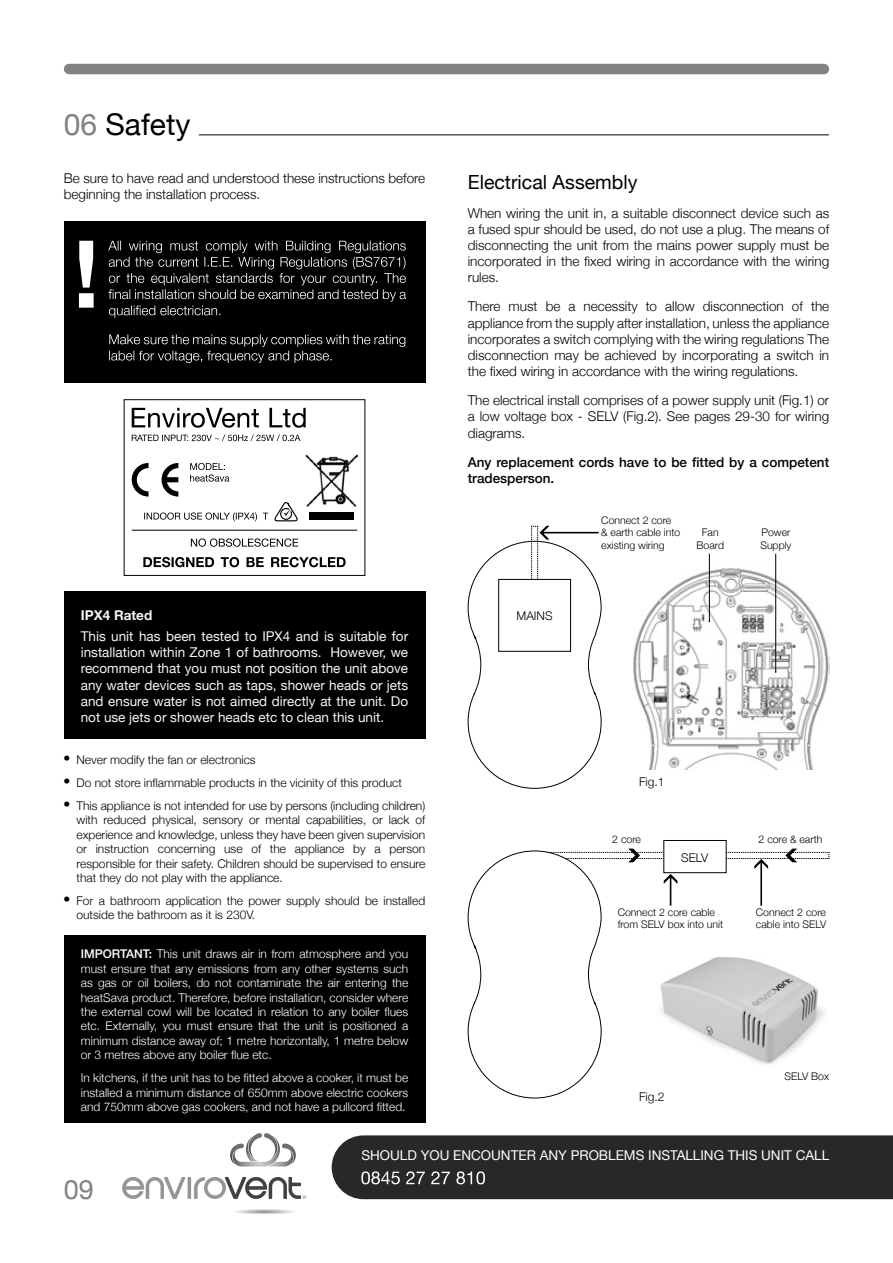
<style>
.page{position:relative;width:893px;height:1263px;background:#fff}
.page>*{position:absolute;margin:0;border:0;box-sizing:border-box;transform-origin:0 0}
.t1{font:30px "Helvetica Neue";color:#000}
.t2{font:27px "Helvetica Neue";color:#808285}
.t3{font:19.5px "Helvetica Neue";color:#000}
.t4{font:300 13.5px/16.2px "Helvetica Neue";color:#000;text-align:justify}
.t5{font:13.5px/16.2px "Helvetica Neue";color:#f6f6f6;text-align:justify}
.t6{font:500 13.5px/16.2px "Helvetica Neue";color:#000}
.t7{font:13.5px "Helvetica Neue";color:#fff}
.t8{font:700 13.5px "Helvetica Neue";color:#f6f6f6}
.t9{font:300 12px/14.4px "Helvetica Neue";color:#fff;text-align:justify}
.t10{font:300 12px/14.4px "Helvetica Neue";color:#000;text-align:justify}
.t11{font:300 10.5px/12.6px "Helvetica Neue";color:#000}
.s1{color:#808285}
.s2{font-family:"Times";font-weight:400;font-size:18px}
.s3{font-weight:500}
</style>
<div class="page">
<div style="left:332px;top:1135px;width:561px;height:64px;background:#292829"></div>
<div style="left:69px;top:64px;width:755px;height:10px;background:#808285"></div>
<svg style="left:122px;top:1177px;width:184px;height:22px"></svg>
<svg style="left:230px;top:1133px;width:66px;height:33px"></svg>
<div style="left:233px;top:1209px;width:62px;height:5px;background:#f4f5f5;border-radius:50%"></div>
<svg style="left:235px;top:1209px;width:58px;height:5px"></svg>
<img style="left:661px;top:566px;width:168px;height:204px">
<div style="left:64px;top:935px;width:361px;height:187px;background:#000"></div>
<hr style="left:199px;top:135px;width:630px;height:1px;background:#000">
<div style="left:64px;top:221px;width:361px;height:162px;background:#000"></div>
<svg style="left:79px;top:241px;width:15px;height:67px"></svg>
<svg style="left:109px;top:334px;width:296px;height:29px"></svg>
<svg style="left:108px;top:241px;width:298px;height:77px"></svg>
<img style="left:677px;top:957px;width:148px;height:107px">
<div style="left:664px;top:840px;width:62px;height:33px;border:1px solid #000"></div>
<svg style="left:411px;top:525px;width:250px;height:264px"></svg>
<svg style="left:468px;top:526px;width:133px;height:262px"></svg>
<div style="left:499px;top:579px;width:72px;height:72px;background:#fff"></div>
<div style="left:498px;top:579px;width:73px;height:72px;border:1px solid #000"></div>
<svg style="left:411px;top:848px;width:250px;height:292px"></svg>
<hr style="left:709px;top:554px;width:1px;height:67px;background:#000">
<hr style="left:775px;top:554px;width:1px;height:118px;background:#000">
<svg style="left:724px;top:849px;width:106px;height:56px"></svg>
<svg style="left:468px;top:849px;width:209px;height:249px"></svg>
<div style="left:64px;top:591px;width:361px;height:147px;background:#000"></div>
<div style="left:124px;top:399px;width:241px;height:177px;border:1px solid #000"></div>
<svg style="left:190px;top:463px;width:39px;height:19px"></svg>
<svg style="left:132px;top:408px;width:174px;height:20px"></svg>
<svg style="left:144px;top:512px;width:124px;height:9px"></svg>
<svg style="left:143px;top:557px;width:203px;height:10px"></svg>
<svg style="left:191px;top:538px;width:107px;height:9px"></svg>
<img style="left:306px;top:454px;width:51px;height:53px">
<svg style="left:132px;top:463px;width:46px;height:34px"></svg>
<div style="left:309px;top:512px;width:45px;height:8px;background:#000"></div>
<svg style="left:274px;top:502px;width:24px;height:20px"></svg>
<hr style="left:132px;top:530px;width:225px;height:1px;background:#000">
<svg style="left:132px;top:434px;width:168px;height:7px"></svg>
<h1 class="t1" style="left:64px;top:103px;width:128px"><span class="s1">06</span> Safety</h1>
<p class="t4" style="left:64px;top:169px;width:363px">Be sure to have read and understood these instructions before beginning the installation process.</p>
<h3 class="t3" style="left:468px;top:168px;width:171px">Electrical Assembly</h3>
<p class="t4" style="left:468px;top:204px;width:363px">When wiring the unit in, a suitable disconnect device such as a fused spur should be used, do not use a plug. The means of disconnecting the unit from the mains power supply must be incorporated in the fixed wiring in accordance with the wiring rules.</p>
<p class="t4" style="left:468px;top:298px;width:363px">There must be a necessity to allow disconnection of the appliance from the supply after installation, unless the appliance incorporates a switch complying with the wiring regulations The disconnection may be achieved by incorporating a switch in the fixed wiring in accordance with the wiring regulations.</p>
<p class="t4" style="left:468px;top:391px;width:363px">The electrical install comprises of a power supply unit (Fig.1) or a low voltage box - SELV (Fig.2). See pages 29-30 for wiring diagrams.</p>
<p class="t6" style="left:468px;top:453px;width:363px">Any replacement cords have to be fitted by a competent tradesperson.</p>
<p class="t11" style="left:601px;top:513px;width:80px">Connect 2 core &amp; earth cable into existing wiring</p>
<p class="t11" style="left:697px;top:525px;width:29px;text-align:center">Fan<br>Board</p>
<p class="t11" style="left:760px;top:525px;width:33px">Power<br>Supply</p>
<p class="t8" style="left:81px;top:605px;width:73px">IPX4 Rated</p>
<p class="t5" style="left:81px;top:629px;width:329px">This unit has been tested to IPX4 and is suitable for installation within Zone 1 of bathrooms. However, we recommend that you must not position the unit above any water devices such as taps, shower heads or jets and ensure water is not aimed directly at the unit. Do not use jets or shower heads etc to clean this unit.</p>
<p class="t10" style="left:64px;top:752px;width:193px"><span class="s2">•</span> Never modify the fan or electronics</p>
<p class="t10" style="left:64px;top:775px;width:340px"><span class="s2">•</span> Do not store inflammable products in the vicinity of this product</p>
<p class="t10" style="left:77px;top:798px;width:350px;text-indent:-13px"><span class="s2">•</span> This appliance is not intended for use by persons (including children) with reduced physical, sensory or mental capabilities, or lack of experience and knowledge, unless they have been given supervision or instruction concerning use of the appliance by a person responsible for their safety. Children should be supervised to ensure that they do not play with the appliance.</p>
<p class="t10" style="left:77px;top:893px;width:350px;text-indent:-13px"><span class="s2">•</span> For a bathroom application the power supply should be installed outside the bathroom as it is 230V.</p>
<p class="t9" style="left:81px;top:946px;width:329px"><span class="s3">IMPORTANT:</span> This unit draws air in from atmosphere and you must ensure that any emissions from any other systems such as gas or oil boilers, do not contaminate the air entering the heatSava product. Therefore, before installation, consider where the external cowl will be located in relation to any boiler flues etc. Externally, you must ensure that the unit is positioned a minimum distance away of; 1 metre horizontally, 1 metre below or 3 metres above any boiler flue etc.</p>
<p class="t9" style="left:81px;top:1070px;width:329px">In kitchens, if the unit has to be fitted above a cooker, it must be installed a minimum distance of 650mm above electric cookers and 750mm above gas cookers, and not have a pullcord fitted.</p>
<p class="t10" style="left:516px;top:608px;width:38px">MAINS</p>
<p class="t10" style="left:639px;top:774px;width:27px">Fig.1</p>
<p class="t11" style="left:612px;top:833px;width:30px">2 core</p>
<p class="t11" style="left:759px;top:833px;width:65px">2 core &amp; earth</p>
<p class="t10" style="left:681px;top:849px;width:29px">SELV</p>
<p class="t11" style="left:618px;top:905px;width:107px">Connect 2 core cable from SELV box into unit</p>
<p class="t11" style="left:756px;top:905px;width:72px">Connect 2 core cable into SELV</p>
<p class="t10" style="left:639px;top:1089px;width:27px">Fig.2</p>
<p class="t11" style="left:785px;top:1069px;width:46px">SELV Box</p>
<h2 class="t2" style="left:64px;top:1170px;width:32px">09</h2>
<p class="t7" style="left:361px;top:1146px;width:469px">SHOULD YOU ENCOUNTER ANY PROBLEMS INSTALLING THIS UNIT CALL</p>
</div>
